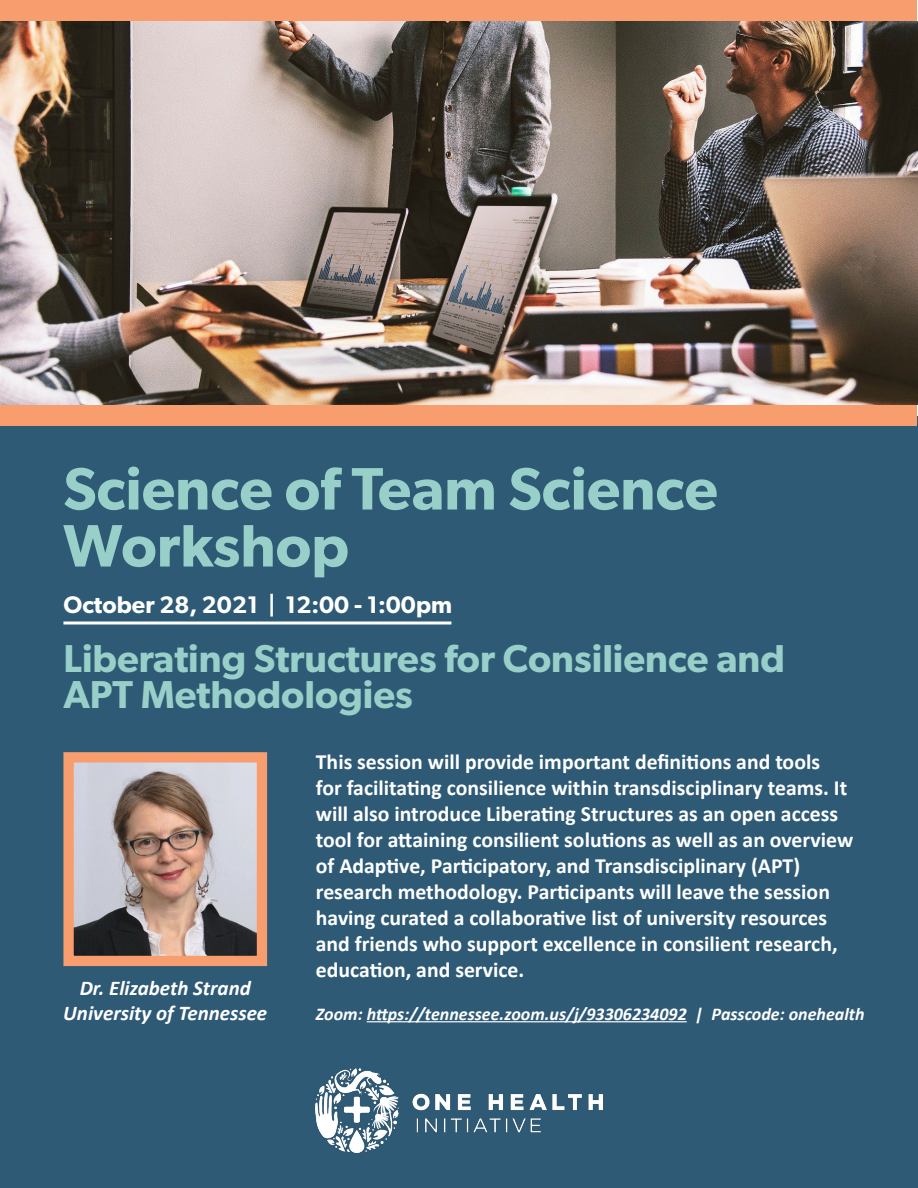
<style>
.page{position:relative;width:918px;height:1188px;background:#fff}
.page>*{position:absolute;margin:0;border:0;box-sizing:border-box;transform-origin:0 0}
.t1{font:600 60px/57px "Gibson";color:#98d0c9}
.t2{font:600 39px/36px "Gibson";color:#98d0c9}
.t3{font:600 24px "Gibson";color:#fff}
.t4{font:700 21.75px/26.1px "Calibri";color:#fff}
.t5{font:italic 700 21px/25.2px "Calibri";color:#fff;text-align:center}
.t6{font:italic 700 18px "Calibri";color:#fff}
</style>
<div class="page">
<div style="left:1px;top:417px;width:917px;height:771px;background:#2e5a76"></div>
<div style="left:1px;top:0;width:916px;height:426px;background:#f89d6d"></div>
<img style="left:0;top:22px;width:918px;height:383px">
<hr style="left:63px;top:622px;width:388px;height:3px;background:#fff">
<img style="left:74px;top:763px;width:182px;height:192px">
<div style="left:63px;top:752px;width:204px;height:214px;border:10px solid #f89d6d"></div>
<img style="left:316px;top:1068px;width:286px;height:84px">
<hr style="left:367px;top:1021px;width:320px;height:1px;background:#fff">
<h1 class="t1" style="left:63px;top:459px;width:656px">Science of Team Science<br>Workshop</h1>
<p class="t3" style="left:63px;top:591px;width:390px">October 28, 2021 | 12:00 - 1:00pm</p>
<h2 class="t2" style="left:63px;top:640px;width:723px">Liberating Structures for Consilience and<br>APT Methodologies</h2>
<p class="t5" style="left:63px;top:974px;width:206px">Dr. Elizabeth Strand<br>University of Tennessee</p>
<p class="t4" style="left:316px;top:748px;width:539px">This session will provide important definitions and tools<br>for facilitating consilience within transdisciplinary teams. It will also introduce Liberating Structures as an open access tool for attaining consilient solutions as well as an overview of Adaptive, Participatory, and Transdisciplinary (APT) research methodology. Participants will leave the session having curated a collaborative list of university resources and friends who support excellence in consilient research, education, and service.</p>
<p class="t6" style="left:316px;top:1001px;width:550px">Zoom: https://tennessee.zoom.us/j/93306234092 | Passcode: onehealth</p>
</div>
